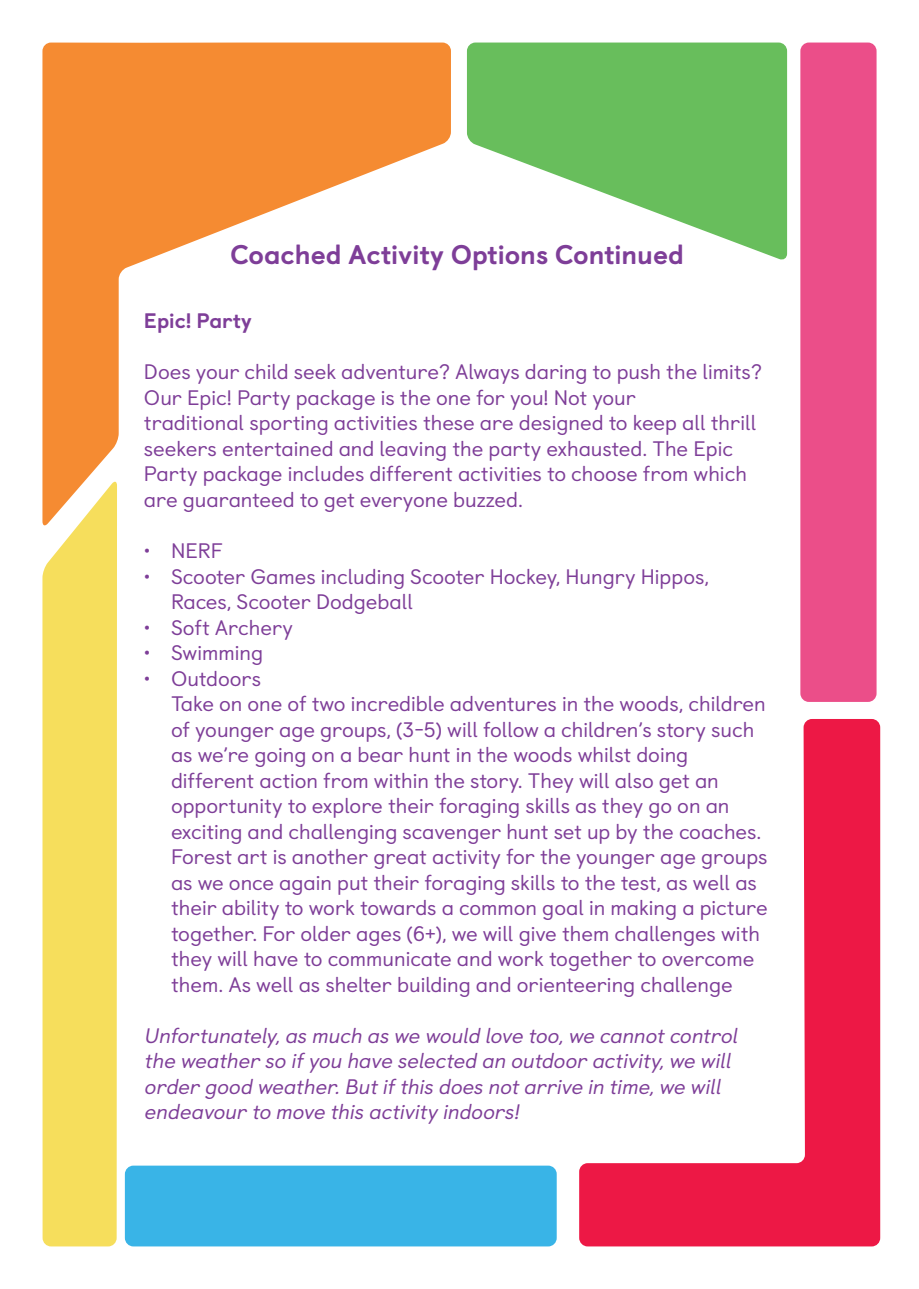
<style>
.page{position:relative;width:919px;height:1289px;background:#fff}
.page>*{position:absolute;margin:0;border:0;box-sizing:border-box;transform-origin:0 0}
.t1{font:800 27px "Castledown";color:#7e3e98}
.t2{font:21px/25.5px "Castledown";color:#7e3e98}
.t3{font:italic 21px/25.5px "Castledown";color:#7e3e98}
.t4{font:800 21px "Castledown";color:#7e3e98}
</style>
<div class="page">
<svg style="left:42px;top:43px;width:409px;height:437px"></svg>
<svg style="left:42px;top:480px;width:75px;height:766px;background:#f6de62"></svg>
<svg style="left:467px;top:43px;width:320px;height:217px;fill:#68be5c"></svg>
<div style="left:800px;top:43px;width:76px;height:659px;background:#eb4e89;border-radius:9px"></div>
<svg style="left:579px;top:719px;width:301px;height:527px"></svg>
<div style="left:125px;top:1165px;width:431px;height:81px;background:#39b4e7;border-radius:9px"></div>
<p class="t1" style="left:230px;top:238px;width:455px">Coached Activity Options Continued</p>
<p class="t4" style="left:144px;top:308px;width:110px">Epic! Party</p>
<p class="t2" style="left:144px;top:359px;width:619px">Does your child seek adventure? Always daring to push the limits?<br>Our Epic! Party package is the one for you! Not your<br>traditional sporting activities these are designed to keep all thrill seekers entertained and leaving the party exhausted. The Epic Party package includes different activities to choose from which are guaranteed to get everyone buzzed.</p>
<p class="t2" style="left:144px;top:538px;width:81px">• NERF</p>
<p class="t2" style="left:171px;top:563px;width:539px;text-indent:-27px">• Scooter Games including Scooter Hockey, Hungry Hippos,<br>Races, Scooter Dodgeball</p>
<p class="t2" style="left:144px;top:614px;width:150px">• Soft Archery</p>
<p class="t2" style="left:144px;top:640px;width:121px">• Swimming</p>
<p class="t2" style="left:171px;top:665px;width:598px;text-indent:-27px">• Outdoors<br>Take on one of two incredible adventures in the woods, children of younger age groups, (3-5) will follow a children’s story such as we’re going on a bear hunt in the woods whilst doing different action from within the story. They will also get an opportunity to explore their foraging skills as they go on an exciting and challenging scavenger hunt set up by the coaches.<br>Forest art is another great activity for the younger age groups as we once again put their foraging skills to the test, as well as their ability to work towards a common goal in making a picture together. For older ages (6+), we will give them challenges with they will have to communicate and work together to overcome them. As well as shelter building and orienteering challenge</p>
<p class="t3" style="left:144px;top:1022px;width:599px">Unfortunately,as much as we would love too,we cannotcontrol the weather so ifyou have selected an outdoor activity,we will order good weather.Butifthis does notarrive in time,we will endeavour to move this activity indoors!</p>
</div>
